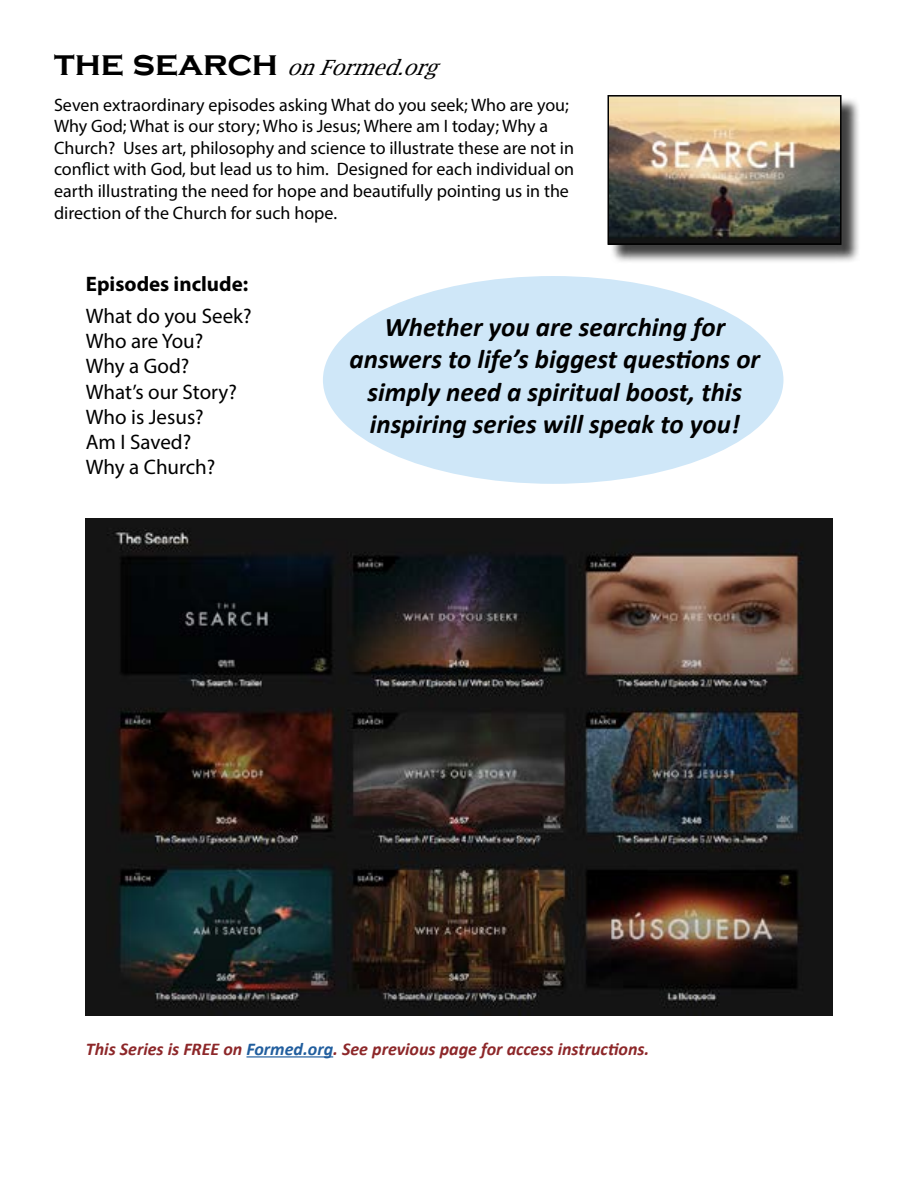
<style>
.page{position:relative;width:918px;height:1188px;background:#fff}
.page>*{position:absolute;margin:0;border:0;box-sizing:border-box;transform-origin:0 0}
.t1{font:italic 700 27px/32.4px "Calibri";color:#000;text-align:center}
.t2{font:21px/25.2px "Myriad Pro";color:#000}
.t3{font:italic 21px "Lucida Bright";color:#000}
.t4{font:700 21px "Myriad Pro";color:#000}
.t5{font:18px/21.6px "Myriad Pro";color:#000}
.t6{font:italic 700 18px "Calibri";color:#8d2729}
.s1{font-family:"Copperplate Gothic";font-weight:700;font-style:normal;font-size:36px}
.s2{color:#215e9e}
</style>
<div class="page">
<div style="left:323px;top:276px;width:460px;height:208px;background:#cfe7f8;border-radius:50%"></div>
<div style="left:610px;top:98px;width:251px;height:166px;background:#000;opacity:.75"></div>
<img style="left:611px;top:98px;width:228px;height:144px">
<div style="left:608px;top:95px;width:234px;height:150px;border:2px solid #000"></div>
<img style="left:86px;top:518px;width:746px;height:497px">
<hr style="left:246px;top:1056px;width:87px;height:2px;background:#215e9e">
<p class="t3" style="left:54px;top:55px;width:394px"><span class="s1">t h e s e a r c h</span> onFormed.org</p>
<p class="t5" style="left:54px;top:94px;width:522px">Seven extraordinary episodes asking What do you seek; Who are you; Why God; What is our story; Who is Jesus; Where am I today; Why a Church? Uses art, philosophy and science to illustrate these are not in conflict with God, but lead us to him. Designed for each individual on earth illustrating the need for hope and beautifully pointing us in the direction of the Church for such hope.</p>
<p class="t4" style="left:86px;top:270px;width:164px">Episodes include:</p>
<p class="t2" style="left:86px;top:303px;width:167px">What do you Seek?<br>Who are You?<br>Why a God?<br>What’s our Story?<br>Who is Jesus?<br>Am I Saved?<br>Why a Church?</p>
<h1 class="t1" style="left:350px;top:310px;width:412px">Whether you are searching for answers to life’s biggest questions or simply need a spiritual boost, this inspiring series will speak to you!</h1>
<p class="t6" style="left:86px;top:1036px;width:565px">This Series is FREE on <span class="s2">Formed.org</span>. See previous page for access instructions.</p>
</div>
